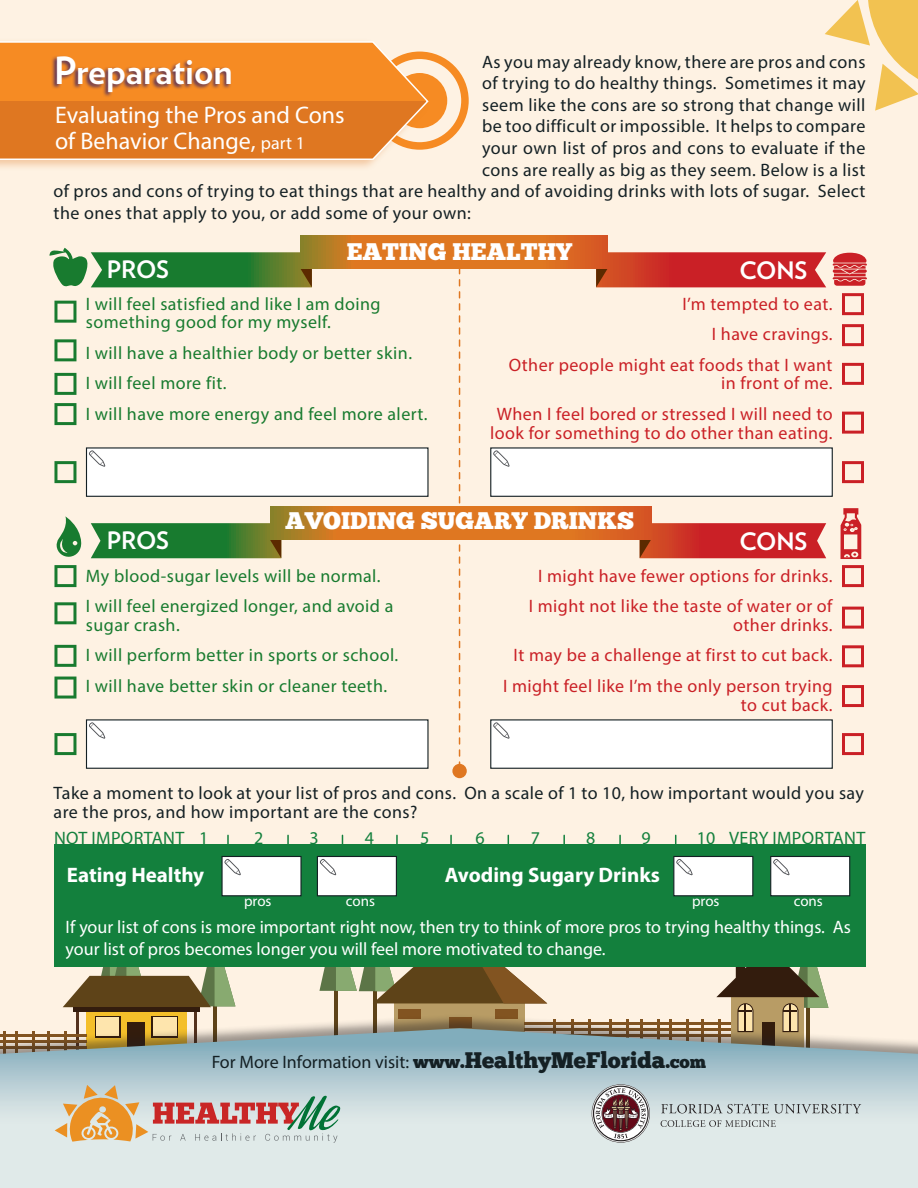
<style>
.page{position:relative;width:918px;height:1188px;background:#fef2e3}
.page>*{position:absolute;margin:0;border:0;box-sizing:border-box;transform-origin:0 0}
.t1{font:700 37.5px "Verlag";color:#fff}
.t2{font:24px "Myriad Pro";color:#fff}
.t3{font:24px "Chunk Five";color:#fff}
.t4{font:700 24px "Verlag";letter-spacing:-.005em;color:#fff}
.t5{font:700 21px "Myriad Pro";color:#fff}
.t6{font:18px/18.6px "Myriad Pro";letter-spacing:.025em;color:#142024}
.t7{font:18px/18.6px "Myriad Pro";letter-spacing:.025em;color:#ca2026;text-align:right}
.t8{font:18px/18.6px "Myriad Pro";letter-spacing:.025em;color:#187b2f}
.t9{font:18px/21.6px "Myriad Pro";color:#fff}
.t10{font:18px "Myriad Pro";color:#142024}
.t11{font:18px "Myriad Pro";letter-spacing:.02em;color:#13803d}
.t12{font:15px "Myriad Pro";color:#fff}
.s1{font-size:18px}
.s2{font-family:"Chunk Five"}
.s3{font-family:"Chunk Five";font-size:22.5px}
</style>
<div class="page">
<hr style="left:213px;top:1002px;width:4px;height:50px;background:#5e4318">
<div style="left:86px;top:1010px;width:100px;height:41px;background:linear-gradient(to right,#f4bf2a,#f4bf2a)"></div>
<hr style="left:76px;top:1009px;width:3px;height:42px;background:#54321d">
<svg style="left:63px;top:966px;width:172px;height:42px"></svg>
<hr style="left:194px;top:1009px;width:3px;height:42px;background:#54321d">
<hr style="left:73px;top:1007px;width:127px;height:4px;background:#331c0d">
<hr style="left:334px;top:987px;width:4px;height:49px;background:#5e4318">
<hr style="left:373px;top:987px;width:4px;height:49px;background:#5e4318">
<div style="left:394px;top:1003px;width:130px;height:30px;background:#b89c65"></div>
<div style="left:399px;top:1010px;width:22px;height:9px;background:#825421"></div>
<svg style="left:716px;top:966px;width:112px;height:47px"></svg>
<div style="left:495px;top:1010px;width:22px;height:9px;background:#825421"></div>
<svg style="left:319px;top:966px;width:228px;height:37px"></svg>
<div style="left:392px;top:73px;width:55px;height:55px;background:#f68b23;border-radius:50%"></div>
<div style="left:371px;top:52px;width:98px;height:98px;border:8px solid #f68b23;border-radius:50%"></div>
<div style="left:0;top:1013px;width:918px;height:175px;background:#231f20;opacity:.45"></div>
<svg style="left:0;top:1028px;width:918px;height:160px;background:#c2d1d1"></svg>
<svg style="left:55px;top:1085px;width:285px;height:58px;background:#ccb9a9"></svg>
<svg style="left:592px;top:1084px;width:58px;height:59px;background:#a49597"></svg>
<svg style="left:661px;top:1120px;width:115px;height:7px"></svg>
<svg style="left:661px;top:1104px;width:200px;height:9px;background:#adb6b8"></svg>
<div style="left:0;top:37px;width:430px;height:135px;background:#df7721;opacity:.35"></div>
<svg style="left:0;top:40px;width:430px;height:121px;background:#ea8a34"></svg>
<div style="left:51px;top:56px;width:181px;height:42px;background:#58325b;opacity:.95"></div>
<svg style="left:825px;top:0;width:93px;height:111px"></svg>
<div style="left:54px;top:844px;width:812px;height:122px;background:#13803d"></div>
<svg style="left:459px;top:269px;width:1px;height:495px"></svg>
<svg style="left:91px;top:523px;width:190px;height:35px;background:#2f7e33"></svg>
<svg style="left:596px;top:237px;width:230px;height:50px"></svg>
<svg style="left:640px;top:508px;width:186px;height:50px"></svg>
<svg style="left:301px;top:235px;width:306px;height:34px;background:#d87321"></svg>
<svg style="left:270px;top:506px;width:381px;height:34px;background:#d57422"></svg>
<svg style="left:54px;top:301px;width:22px;height:22px"></svg>
<svg style="left:54px;top:565px;width:22px;height:22px"></svg>
<svg style="left:54px;top:339px;width:22px;height:22px"></svg>
<svg style="left:54px;top:602px;width:22px;height:22px"></svg>
<svg style="left:54px;top:373px;width:22px;height:22px"></svg>
<svg style="left:54px;top:645px;width:22px;height:22px"></svg>
<svg style="left:54px;top:403px;width:22px;height:22px"></svg>
<svg style="left:54px;top:677px;width:22px;height:22px"></svg>
<svg style="left:54px;top:461px;width:22px;height:22px"></svg>
<svg style="left:54px;top:733px;width:22px;height:22px"></svg>
<svg style="left:842px;top:293px;width:22px;height:22px"></svg>
<svg style="left:842px;top:565px;width:22px;height:22px"></svg>
<svg style="left:842px;top:324px;width:22px;height:22px"></svg>
<svg style="left:842px;top:607px;width:22px;height:22px"></svg>
<svg style="left:842px;top:363px;width:22px;height:22px"></svg>
<svg style="left:842px;top:645px;width:22px;height:22px"></svg>
<svg style="left:842px;top:412px;width:22px;height:22px"></svg>
<svg style="left:842px;top:685px;width:22px;height:22px"></svg>
<svg style="left:842px;top:461px;width:22px;height:22px"></svg>
<svg style="left:842px;top:733px;width:22px;height:22px"></svg>
<svg style="left:49px;top:237px;width:263px;height:50px"></svg>
<svg style="left:833px;top:253px;width:34px;height:33px"></svg>
<div style="left:490px;top:447px;width:343px;height:50px;background:#fff;border:1px solid #142024"></div>
<img style="left:493px;top:450px;width:17px;height:17px">
<div style="left:490px;top:719px;width:343px;height:50px;background:#fff;border:1px solid #142024"></div>
<img style="left:493px;top:722px;width:17px;height:17px">
<div style="left:86px;top:447px;width:343px;height:50px;background:#fff;border:1px solid #142024"></div>
<img style="left:89px;top:450px;width:16px;height:17px">
<div style="left:86px;top:719px;width:343px;height:50px;background:#fff;border:1px solid #142024"></div>
<img style="left:89px;top:722px;width:16px;height:17px">
<svg style="left:840px;top:508px;width:21px;height:51px"></svg>
<svg style="left:56px;top:516px;width:26px;height:41px"></svg>
<div style="left:221px;top:856px;width:81px;height:40px;background:#fff;border:1px solid #142024"></div>
<img style="left:224px;top:859px;width:17px;height:16px">
<div style="left:673px;top:856px;width:80px;height:40px;background:#fff;border:1px solid #142024"></div>
<img style="left:676px;top:859px;width:17px;height:16px">
<div style="left:317px;top:856px;width:80px;height:40px;background:#fff;border:1px solid #142024"></div>
<img style="left:320px;top:859px;width:16px;height:16px">
<div style="left:770px;top:856px;width:80px;height:40px;background:#fff;border:1px solid #142024"></div>
<img style="left:773px;top:859px;width:17px;height:16px">
<svg style="left:227px;top:835px;width:2px;height:9px"></svg>
<svg style="left:287px;top:835px;width:2px;height:9px"></svg>
<svg style="left:396px;top:835px;width:2px;height:9px"></svg>
<svg style="left:450px;top:835px;width:2px;height:9px"></svg>
<svg style="left:563px;top:835px;width:2px;height:9px"></svg>
<svg style="left:619px;top:835px;width:2px;height:9px"></svg>
<div style="left:452px;top:764px;width:15px;height:14px;background:#df7721;border-radius:50%"></div>
<p class="t6" style="left:482px;top:52px;width:385px">As you may already know, there are pros and cons</p>
<p class="t6" style="left:482px;top:73px;width:385px">of trying to do healthy things. Sometimes it may</p>
<p class="t6" style="left:482px;top:95px;width:385px">seem like the cons are so strong that change will</p>
<p class="t6" style="left:482px;top:117px;width:385px">be too difficult or impossible. It helps to compare</p>
<p class="t6" style="left:482px;top:138px;width:385px">your own list of pros and cons to evaluate if the</p>
<p class="t6" style="left:482px;top:160px;width:385px">cons are really as big as they seem. Below is a list</p>
<p class="t6" style="left:54px;top:181px;width:813px">of pros and cons of trying to eat things that are healthy and of avoiding drinks with lots of sugar. Select</p>
<p class="t6" style="left:54px;top:203px;width:419px">the ones that apply to you, or add some of your own:</p>
<h1 class="t1" style="left:54px;top:41px;width:180px">Preparation</h1>
<p class="t2" style="left:55px;top:100px;width:291px">Evaluating the Pros and Cons</p>
<p class="t2" style="left:55px;top:126px;width:251px">of Behavior Change, <span class="s1">part 1</span></p>
<p class="t4" style="left:107px;top:250px;width:64px">PROS</p>
<p class="t3" style="left:347px;top:237px;width:227px">EATING HEALTHY</p>
<p class="t4" style="left:740px;top:251px;width:70px">CONS</p>
<p class="t8" style="left:86px;top:294px;width:296px">I will feel satisfied and like I am doing something good for my myself.</p>
<p class="t8" style="left:86px;top:343px;width:328px">I will have a healthier body or better skin.</p>
<p class="t8" style="left:86px;top:374px;width:142px">I will feel more fit.</p>
<p class="t8" style="left:86px;top:404px;width:343px">I will have more energy and feel more alert.</p>
<p class="t7" style="left:683px;top:294px;width:151px">I’m tempted to eat.</p>
<p class="t7" style="left:712px;top:325px;width:122px">I have cravings.</p>
<p class="t7" style="left:509px;top:355px;width:325px">Other people might eat foods that I want in front of me.</p>
<p class="t7" style="left:490px;top:404px;width:344px;text-align:center">When I feel bored or stressed I will need to look for something to do other than eating.</p>
<p class="t4" style="left:107px;top:521px;width:64px">PROS</p>
<p class="t3" style="left:285px;top:507px;width:351px">AVOIDING SUGARY DRINKS</p>
<p class="t4" style="left:740px;top:522px;width:70px">CONS</p>
<p class="t8" style="left:86px;top:566px;width:296px">My blood-sugar levels will be normal.</p>
<p class="t8" style="left:86px;top:597px;width:309px">I will feel energized longer, and avoid a sugar crash.</p>
<p class="t8" style="left:86px;top:646px;width:314px">I will perform better in sports or school.</p>
<p class="t8" style="left:86px;top:676px;width:303px">I will have better skin or cleaner teeth.</p>
<p class="t7" style="left:538px;top:566px;width:296px">I might have fewer options for drinks.</p>
<p class="t7" style="left:529px;top:597px;width:305px">I might not like the taste of water or of other drinks.</p>
<p class="t7" style="left:513px;top:646px;width:321px">It may be a challenge at first to cut back.</p>
<p class="t7" style="left:503px;top:676px;width:331px">I might feel like I’m the only person trying to cut back.</p>
<p class="t6" style="left:54px;top:784px;width:812px">Take a moment to look at your list of pros and cons. On a scale of 1 to 10, how important would you say are the pros, and how important are the cons?</p>
<p class="t11" style="left:54px;top:827px;width:156px">NOT IMPORTANT 1</p>
<p class="t11" style="left:254px;top:827px;width:11px">2</p>
<p class="t11" style="left:310px;top:827px;width:11px">3</p>
<p class="t11" style="left:365px;top:827px;width:11px">4</p>
<p class="t11" style="left:420px;top:827px;width:11px">5</p>
<p class="t11" style="left:476px;top:827px;width:11px">6</p>
<p class="t11" style="left:531px;top:827px;width:11px">7</p>
<p class="t11" style="left:586px;top:827px;width:11px">8</p>
<p class="t11" style="left:642px;top:827px;width:11px">9</p>
<p class="t11" style="left:697px;top:827px;width:170px">10 VERY IMPORTANT</p>
<p class="t5" style="left:67px;top:862px;width:139px">Eating Healthy</p>
<p class="t5" style="left:445px;top:862px;width:216px">Avoding Sugary Drinks</p>
<p class="t12" style="left:244px;top:892px;width:29px">pros</p>
<p class="t12" style="left:346px;top:892px;width:31px">cons</p>
<p class="t12" style="left:692px;top:892px;width:29px">pros</p>
<p class="t12" style="left:794px;top:892px;width:31px">cons</p>
<p class="t9" style="left:66px;top:916px;width:787px">If your list of cons is more important right now, then try to think of more pros to trying healthy things. As your list of pros becomes longer you will feel more motivated to change.</p>
<p class="t10" style="left:212px;top:1051px;width:496px">For More Information visit: <span class="s2">www.</span><span class="s3">HealthyMeFlorida</span><span class="s2">.com</span></p>
</div>
